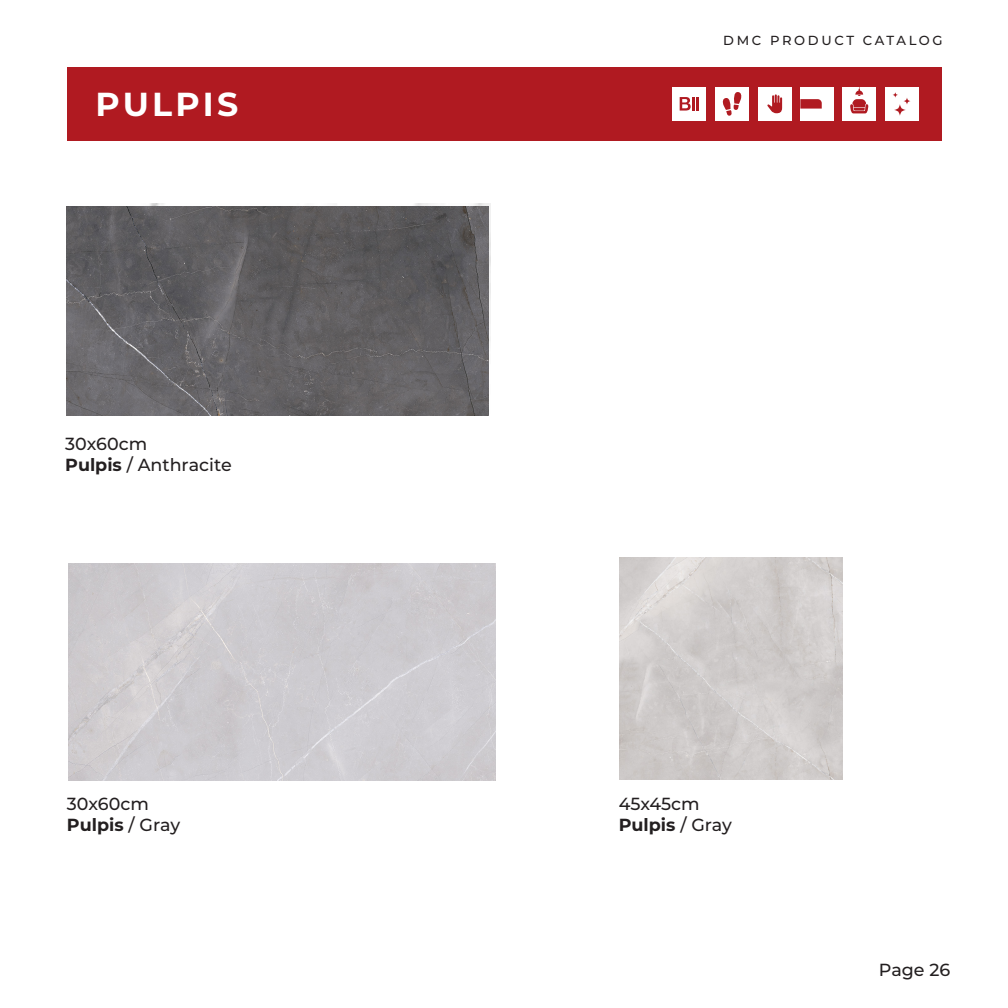
<style>
.page{position:relative;width:1008px;height:1008px;background:#fff}
.page>*{position:absolute;margin:0;border:0;box-sizing:border-box;transform-origin:0 0}
.Paragraph{font:700 33.25px "Montserrat";letter-spacing:.1em;color:#fff}
.Paragraph-2{font:500 17.5px "Montserrat";color:#231f20}
.Paragraph-3{font:700 17.5px "Montserrat";color:#231f20}
.t1{font:500 13.12px "Montserrat";letter-spacing:.2em;color:#231f20}
.s1{font-weight:700}
.s2{font-weight:500}
</style>
<div class="page">
<div style="left:67px;top:67px;width:874px;height:74px;background:#b01a21"></div>
<img style="left:67px;top:206px;width:422px;height:210px">
<div style="left:69px;top:564px;width:426px;height:216px;background:#cecbcf"></div>
<img style="left:619px;top:557px;width:223px;height:223px">
<div style="left:842px;top:87px;width:34px;height:34px;background:#fff"></div>
<svg style="left:850px;top:87px;width:18px;height:26px"></svg>
<div style="left:758px;top:87px;width:34px;height:34px;background:#fff"></div>
<svg style="left:767px;top:94px;width:15px;height:19px"></svg>
<div style="left:715px;top:87px;width:34px;height:34px;background:#fff"></div>
<svg style="left:722px;top:92px;width:20px;height:24px"></svg>
<div style="left:885px;top:87px;width:33px;height:34px;background:#fff"></div>
<svg style="left:893px;top:92px;width:17px;height:24px"></svg>
<div style="left:800px;top:87px;width:34px;height:34px;background:#fff"></div>
<svg style="left:800px;top:99px;width:22px;height:10px"></svg>
<div style="left:673px;top:87px;width:33px;height:34px;background:#fff"></div>
<svg style="left:680px;top:97px;width:11px;height:14px"></svg>
<hr style="left:692px;top:97px;width:3px;height:14px;background:#b01a21">
<svg style="left:697px;top:97px;width:2px;height:14px"></svg>
<p class="Paragraph" style="left:95px;top:80px;width:144px">PULPIS</p>
<p class="Paragraph-2" style="left:65px;top:432px;width:83px">30x60cm</p>
<p class="Paragraph-2" style="left:65px;top:453px;width:168px"><span class="s1">Pulpis</span> / Anthracite</p>
<p class="Paragraph-2" style="left:67px;top:791px;width:83px">30x60cm</p>
<p class="Paragraph-3" style="left:67px;top:812px;width:115px">Pulpis <span class="s2">/ Gray</span></p>
<p class="t1" style="left:723px;top:31px;width:221px">DMC PRODUCT CATALOG</p>
<p class="Paragraph-2" style="left:619px;top:791px;width:82px">45x45cm</p>
<p class="Paragraph-3" style="left:619px;top:812px;width:115px">Pulpis <span class="s2">/ Gray</span></p>
<p class="Paragraph-2" style="left:879px;top:957px;width:73px">Page 26</p>
</div>
